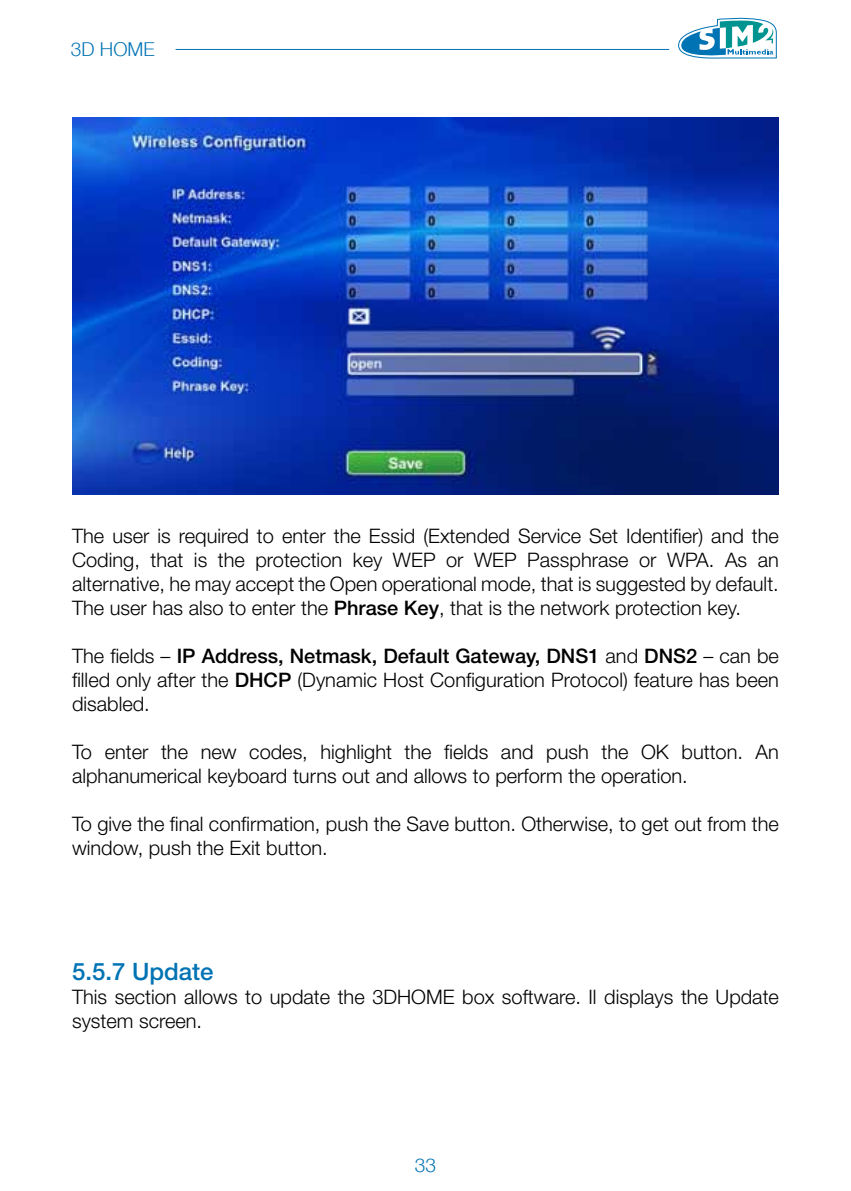
<style>
.page{position:relative;width:851px;height:1191px;background:#fff}
.page>*{position:absolute;margin:0;border:0;box-sizing:border-box;transform-origin:0 0}
.t1{font:500 24px "Helvetica Neue LT Std";color:#0073b4}
.t2{font:300 20px/24px "Helvetica Neue LT Std";color:#000}
.t3{font:300 19.2px "Helvetica Neue";color:#0073b4}
.s1{font-weight:500}
</style>
<div class="page">
<svg style="left:678px;top:17px;width:99px;height:42px"></svg>
<hr style="left:175px;top:49px;width:494px;height:1px;background:#0073b4">
<img style="left:72px;top:117px;width:706px;height:378px">
<p class="t3" style="left:71px;top:38px;width:85px">3D HOME</p>
<p class="t2" style="left:72px;top:523px;width:708px;text-align:justify">The user is required to enter the Essid (Extended Service Set Identifier) and the Coding, that is the protection key WEP or WEP Passphrase or WPA. As an alternative, he may accept the Open operational mode, that is suggested by default.<br>The user has also to enter the <span class="s1">Phrase Key</span>, that is the network protection key.</p>
<p class="t2" style="left:72px;top:643px;width:708px;text-align:justify">The fields – <span class="s1">IP Address, Netmask, Default Gateway, DNS1</span> and <span class="s1">DNS2</span> – can be filled only after the <span class="s1">DHCP</span> (Dynamic Host Configuration Protocol) feature has been disabled.</p>
<p class="t2" style="left:72px;top:739px;width:708px">To enter the new codes, highlight the fields and push the OK button. An alphanumerical keyboard turns out and allows to perform the operation.</p>
<p class="t2" style="left:72px;top:811px;width:708px">To give the final confirmation, push the Save button. Otherwise, to get out from the window, push the Exit button.</p>
<p class="t1" style="left:72px;top:957px;width:143px">5.5.7 Update</p>
<p class="t2" style="left:72px;top:984px;width:708px">This section allows to update the 3DHOME box software. Il displays the Update system screen.</p>
<p class="t3" style="left:415px;top:1153px;width:23px">33</p>
</div>
